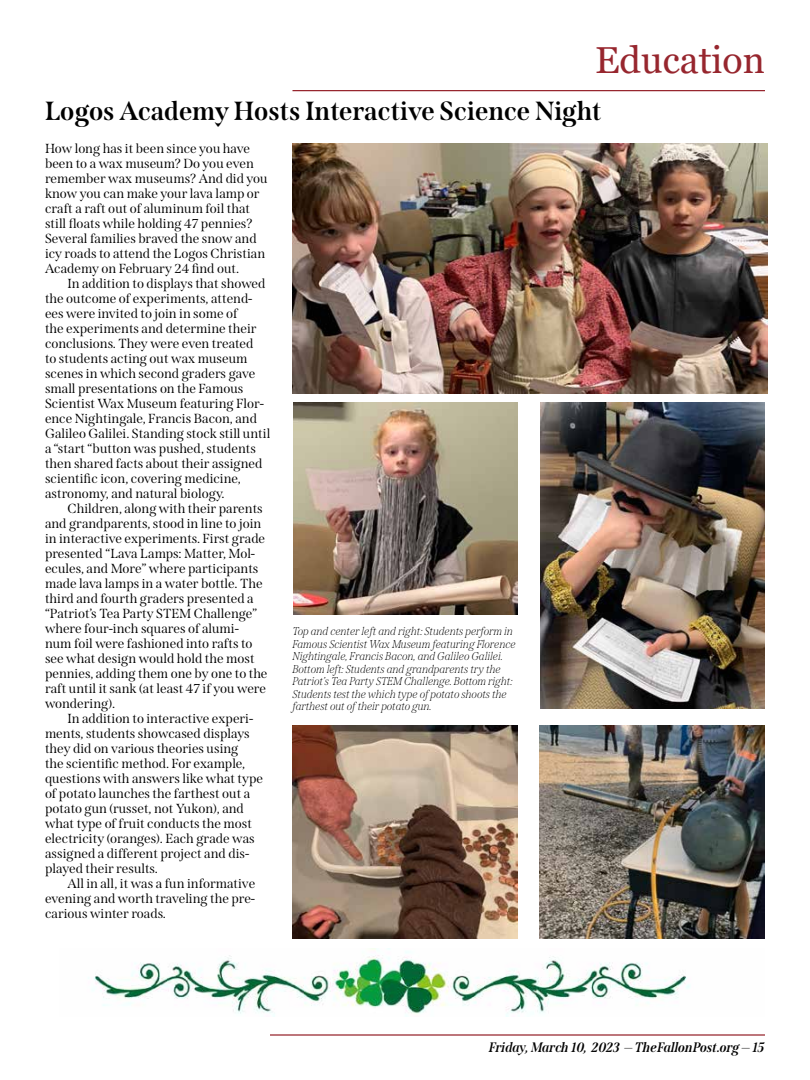
<style>
.page{position:relative;width:810px;height:1080px;background:#fff}
.page>*{position:absolute;margin:0;border:0;box-sizing:border-box;transform-origin:0 0}
.t1{font:37.5px "Georgia";color:#97262e}
.t2{font:700 26.25px "Span";color:#000}
.t3{font:italic 700 13.75px "Span";color:#000}
.t4{font:13.12px/15px "Span";color:#000}
.t5{font:italic 100 11.25px/12.5px "Span";color:#000}
</style>
<div class="page">
<hr style="left:292px;top:90px;width:473px;height:1px;background:#97262e">
<hr style="left:270px;top:1034px;width:495px;height:2px;background:#97262e">
<img style="left:292px;top:144px;width:476px;height:250px">
<img style="left:540px;top:725px;width:225px;height:214px">
<img style="left:293px;top:403px;width:225px;height:211px">
<img style="left:293px;top:725px;width:225px;height:214px">
<img style="left:540px;top:403px;width:225px;height:306px">
<img style="left:88px;top:949px;width:602px;height:68px">
<h1 class="t1" style="left:595px;top:38px;width:171px">Education</h1>
<h2 class="t2" style="left:45px;top:95px;width:558px">Logos Academy Hosts Interactive Science Night</h2>
<p class="t4" style="left:45px;top:141px;width:224px">How long has it been since you have been to a wax museum? Do you even remember wax museums? And did you know you can make your lava lamp or craft a raft out of aluminum foil that still floats while holding 47 pennies?<br>Several families braved the snow and icy roads to attend the Logos Christian Academy on February 24 find out.</p>
<p class="t4" style="left:45px;top:276px;width:227px;text-indent:22px">In addition to displays that showed the outcome of experiments, attend&shy;ees were invited to join in some of<br>the experiments and determine their conclusions. They were even treated<br>to students acting out wax museum scenes in which second graders gave small presentations on the Famous Scientist Wax Museum featuring Flor&shy;ence Nightingale, Francis Bacon, and Galileo Galilei. Standing stock still until a “start “button was pushed, students then shared facts about their assigned scientific icon, covering medicine, astronomy, and natural biology.</p>
<p class="t4" style="left:45px;top:501px;width:224px;text-indent:22px">Children, along with their parents and grandparents, stood in line to join in interactive experiments. First grade presented “Lava Lamps: Matter, Mol&shy;ecules, and More” where participants made lava lamps in a water bottle. The third and fourth graders presented a “Patriot’s Tea Party STEM Challenge” where four-inch squares of alumi&shy;num foil were fashioned into rafts to see what design would hold the most pennies, adding them one by one to the raft until it sank (at least 47 if you were wondering).</p>
<p class="t4" style="left:45px;top:711px;width:220px;text-indent:22px">In addition to interactive experi&shy;ments, students showcased displays they did on various theories using<br>the scientific method. For example, questions with answers like what type of potato launches the farthest out a potato gun (russet, not Yukon), and what type of fruit conducts the most electricity (oranges). Each grade was assigned a different project and dis&shy;played their results.</p>
<p class="t4" style="left:45px;top:876px;width:212px;text-align:justify;text-indent:22px">All in all, it was a fun informative evening and worth traveling the pre&shy;carious winter roads.</p>
<p class="t5" style="left:293px;top:625px;width:225px">Top and center left and right: Students perform in Famous Scientist Wax Museum featuring Florence Nightingale, Francis Bacon, and Galileo Galilei.<br>Bottom left: Students and grandparents try the Patriot’s Tea Party STEM Challenge. Bottom right:<br>Students test the which type of potato shoots the farthest out of their potato gun.</p>
<p class="t3" style="left:489px;top:1039px;width:277px">Friday, March 10, 2023 — TheFallonPost.org — 15</p>
</div>
